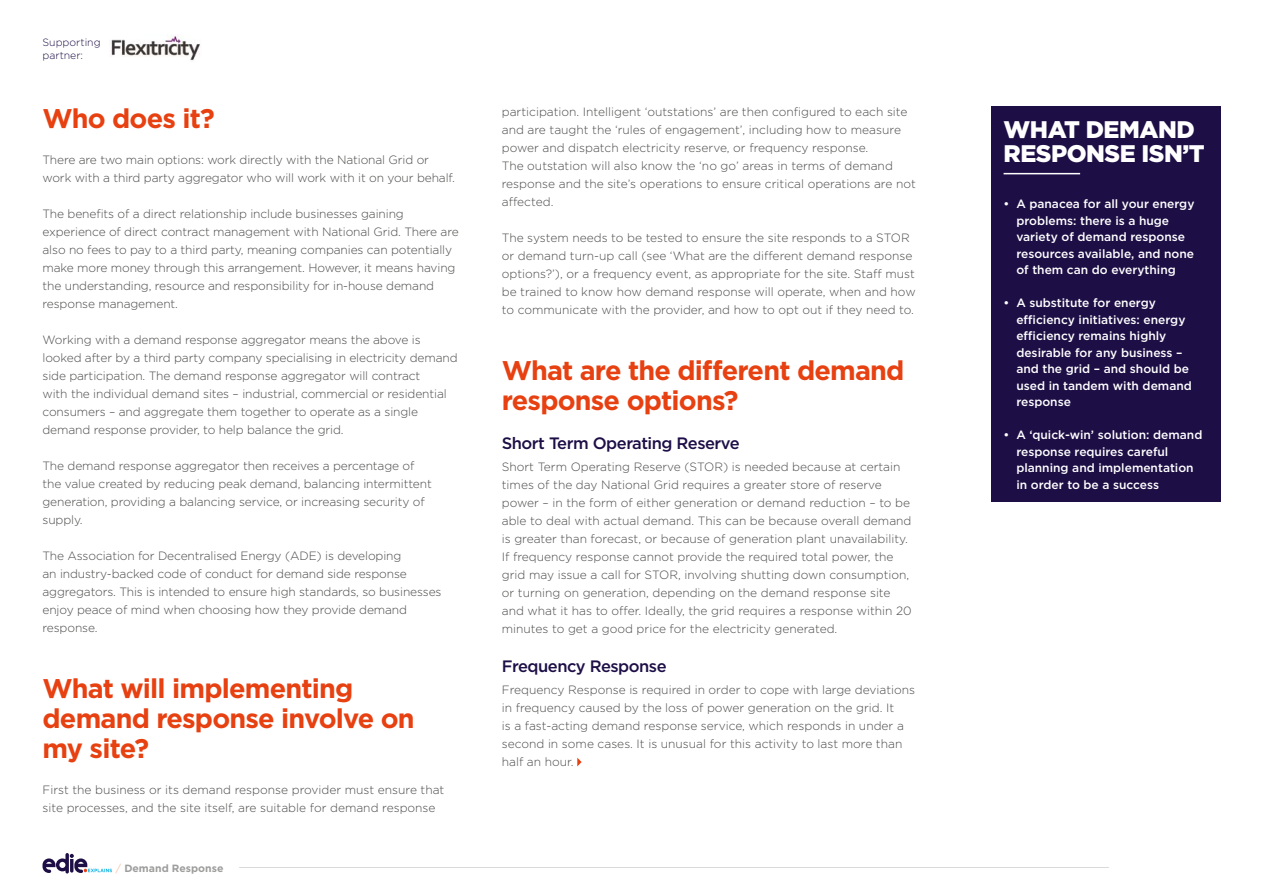
<style>
.page{position:relative;width:1263px;height:893px;background:#fff}
.page>*{position:absolute;margin:0;border:0;box-sizing:border-box;transform-origin:0 0}
.t1{font:700 27px/30px "Gotham";letter-spacing:-.03em;color:#e74011}
.t2{font:900 24px/24px "Gotham";letter-spacing:-.02em;color:#fff}
.t3{font:500 16.5px "Gotham";letter-spacing:-.03em;color:#1d0e46}
.t4{font:300 12px/18px "Gotham";letter-spacing:-.01em;color:#4a4a49}
.t5{font:500 12px/16.5px "Gotham";color:#fff}
.t6{font:300 10.5px/12.6px "Gotham";color:#1d0e46}
.t7{font:700 10.5px "Gotham";color:#9d9d9c}
.s1{font-weight:300;color:#f6a981}
</style>
<div class="page">
<svg style="left:577px;top:758px;width:5px;height:8px"></svg>
<div style="left:991px;top:106px;width:229px;height:395px;background:#1d0e46"></div>
<hr style="left:1003px;top:173px;width:77px;height:1px;background:#fff">
<hr style="left:239px;top:867px;width:870px;height:1px;background:#dadada">
<img style="left:111px;top:34px;width:89px;height:27px">
<svg style="left:43px;top:853px;width:69px;height:20px"></svg>
<p class="t6" style="left:43px;top:36px;width:60px">Supporting partner:</p>
<h1 class="t1" style="left:43px;top:103px;width:174px">Who does it?</h1>
<p class="t4" style="left:43px;top:150px;width:414px">There are two main options: work directly with the National Grid or work with a third party aggregator who will work with it on your behalf.</p>
<p class="t4" style="left:43px;top:204px;width:418px">The benefits of a direct relationship include businesses gaining experience of direct contract management with National Grid. There are also no fees to pay to a third party, meaning companies can potentially make more money through this arrangement. However, it means having the understanding, resource and responsibility for in-house demand response management.</p>
<p class="t4" style="left:43px;top:330px;width:417px">Working with a demand response aggregator means the above is looked after by a third party company specialising in electricity demand side participation. The demand response aggregator will contract<br>with the individual demand sites – industrial, commercial or residential consumers – and aggregate them together to operate as a single demand response provider, to help balance the grid.</p>
<p class="t4" style="left:43px;top:456px;width:391px">The demand response aggregator then receives a percentage of the value created by reducing peak demand, balancing intermittent generation, providing a balancing service, or increasing security of supply.</p>
<p class="t4" style="left:43px;top:546px;width:400px">The Association for Decentralised Energy (ADE) is developing<br>an industry-backed code of conduct for demand side response aggregators. This is intended to ensure high standards, so businesses enjoy peace of mind when choosing how they provide demand response.</p>
<h1 class="t1" style="left:43px;top:673px;width:374px">What will implementing demand response involve on my site?</h1>
<p class="t4" style="left:43px;top:780px;width:403px">First the business or its demand response provider must ensure that site processes, and the site itself, are suitable for demand response</p>
<p class="t7" style="left:116px;top:861px;width:109px"><span class="s1">/</span> Demand Response</p>
<p class="t4" style="left:502px;top:102px;width:415px">participation. Intelligent ‘outstations’ are then configured to each site and are taught the ‘rules of engagement’, including how to measure power and dispatch electricity reserve, or frequency response.<br>The outstation will also know the ‘no go’ areas in terms of demand response and the site’s operations to ensure critical operations are not affected.</p>
<p class="t4" style="left:502px;top:228px;width:415px">The system needs to be tested to ensure the site responds to a STOR or demand turn-up call (see ‘What are the different demand response options?’), or a frequency event, as appropriate for the site. Staff must be trained to know how demand response will operate, when and how to communicate with the provider, and how to opt out if they need to.</p>
<h1 class="t1" style="left:502px;top:355px;width:404px">What are the different demand response options?</h1>
<h3 class="t3" style="left:502px;top:432px;width:239px">Short Term Operating Reserve</h3>
<p class="t4" style="left:502px;top:458px;width:411px">Short Term Operating Reserve (STOR) is needed because at certain times of the day National Grid requires a greater store of reserve power – in the form of either generation or demand reduction – to be able to deal with actual demand. This can be because overall demand is greater than forecast, or because of generation plant unavailability.<br>If frequency response cannot provide the required total power, the grid may issue a call for STOR, involving shutting down consumption, or turning on generation, depending on the demand response site and what it has to offer. Ideally, the grid requires a response within 20 minutes to get a good price for the electricity generated.</p>
<h3 class="t3" style="left:502px;top:656px;width:166px">Frequency Response</h3>
<p class="t4" style="left:502px;top:681px;width:415px">Frequency Response is required in order to cope with large deviations in frequency caused by the loss of power generation on the grid. It<br>is a fast-acting demand response service, which responds in under a second in some cases. It is unusual for this activity to last more than half an hour.</p>
<h2 class="t2" style="left:1003px;top:118px;width:202px">WHAT DEMAND<br>RESPONSE ISN’T</h2>
<p class="t5" style="left:1016px;top:195px;width:180px;text-indent:-13px">• A panacea for all your energy problems: there is a huge variety of demand response resources available, and none of them can do everything</p>
<p class="t5" style="left:1016px;top:294px;width:177px;text-indent:-13px">• A substitute for energy efficiency initiatives: energy efficiency remains highly desirable for any business – and the grid – and should be used in tandem with demand response</p>
<p class="t5" style="left:1016px;top:426px;width:188px;text-indent:-13px">• A ‘quick-win’ solution: demand response requires careful planning and implementation in order to be a success</p>
</div>
